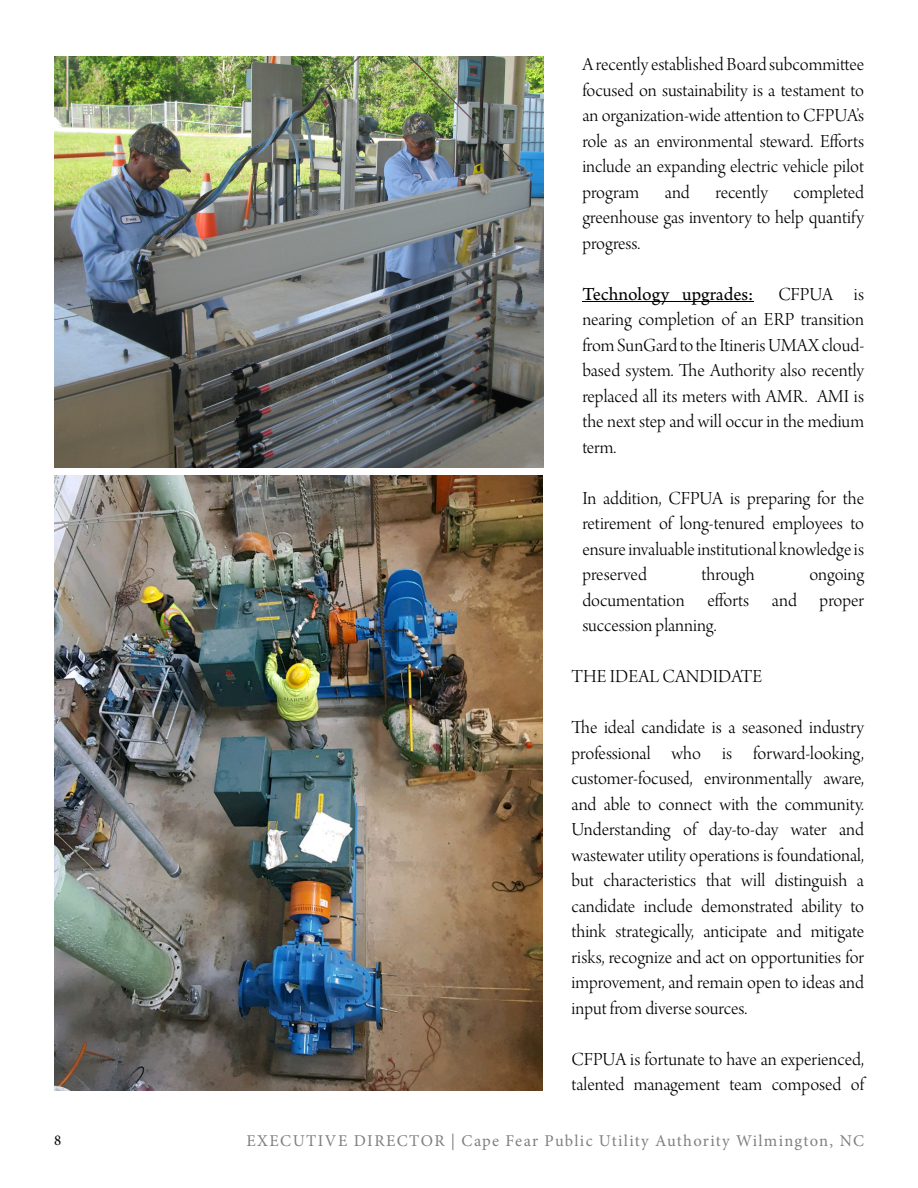
<style>
.page{position:relative;width:918px;height:1188px;background:#fff}
.page>*{position:absolute;margin:0;border:0;box-sizing:border-box;transform-origin:0 0}
.t1{font:19.5px/25.5px "Arno Pro Light Display";color:#000;text-align:justify}
.t2{font:19.5px "Arno Pro";color:#000}
.t3{font:16.5px "Minion Pro";letter-spacing:.08em;color:#808080}
.t4{font:15px "Minion Pro";color:#000}
</style>
<div class="page">
<hr style="left:582px;top:301px;width:171px;height:1px;background:#000">
<img style="left:54px;top:57px;width:489px;height:410px">
<img style="left:54px;top:476px;width:489px;height:615px">
<p class="t1" style="left:582px;top:54px;width:283px">Arecently established Board subcommittee focused on sustainability is a testament to an organization-wide attention to CFPUA’s role as an environmental steward. Efforts include an expanding electric vehicle pilot program</p>
<p class="t1" style="left:582px;top:181px;width:283px;text-indent:211px">completed greenhouse gas inventory to help quantify progress.</p>
<p class="t2" style="left:582px;top:286px;width:173px">Technology upgrades:</p>
<p class="t1" style="left:665px;top:181px;width:26px">and</p>
<p class="t1" style="left:715px;top:181px;width:54px">recently</p>
<p class="t1" style="left:582px;top:283px;width:283px;text-indent:196px">CFPUA is nearing completion of an ERP transition from SunGard to theItinerisUMAX cloud&shy;based system. The Authority also recently replaced all its meters with AMR. AMI is the next step and will occur in the medium term.</p>
<p class="t1" style="left:582px;top:487px;width:283px">In addition, CFPUA is preparing for the retirement of long-tenured employees to ensure invaluable institutional knowledge is preserved</p>
<p class="t1" style="left:702px;top:564px;width:55px">through</p>
<p class="t1" style="left:582px;top:564px;width:283px;text-indent:227px">ongoing documentation efforts and proper succession planning.</p>
<p class="t1" style="left:572px;top:666px;width:192px">THE IDEAL CANDIDATE</p>
<p class="t1" style="left:572px;top:717px;width:294px">The ideal candidate is a seasoned industry professional who is forward-looking, customer-focused, environmentally aware, and able to connect with the community.<br>Understanding of day-to-day water and wastewater utility operations is foundational, but characteristics that will distinguish a candidate include demonstrated ability to think strategically, anticipate and mitigate risks, recognize and act on opportunities for improvement, and remain open to ideas and input from diverse sources.</p>
<p class="t1" style="left:572px;top:1048px;width:294px">CFPUA is fortunate to have an experienced, talented management team composed of</p>
<p class="t4" style="left:54px;top:1134px;width:9px">8</p>
<p class="t3" style="left:246px;top:1134px;width:619px">EXECUTIVE DIRECTOR | Cape Fear Public Utility Authority Wilmington, NC</p>
</div>
